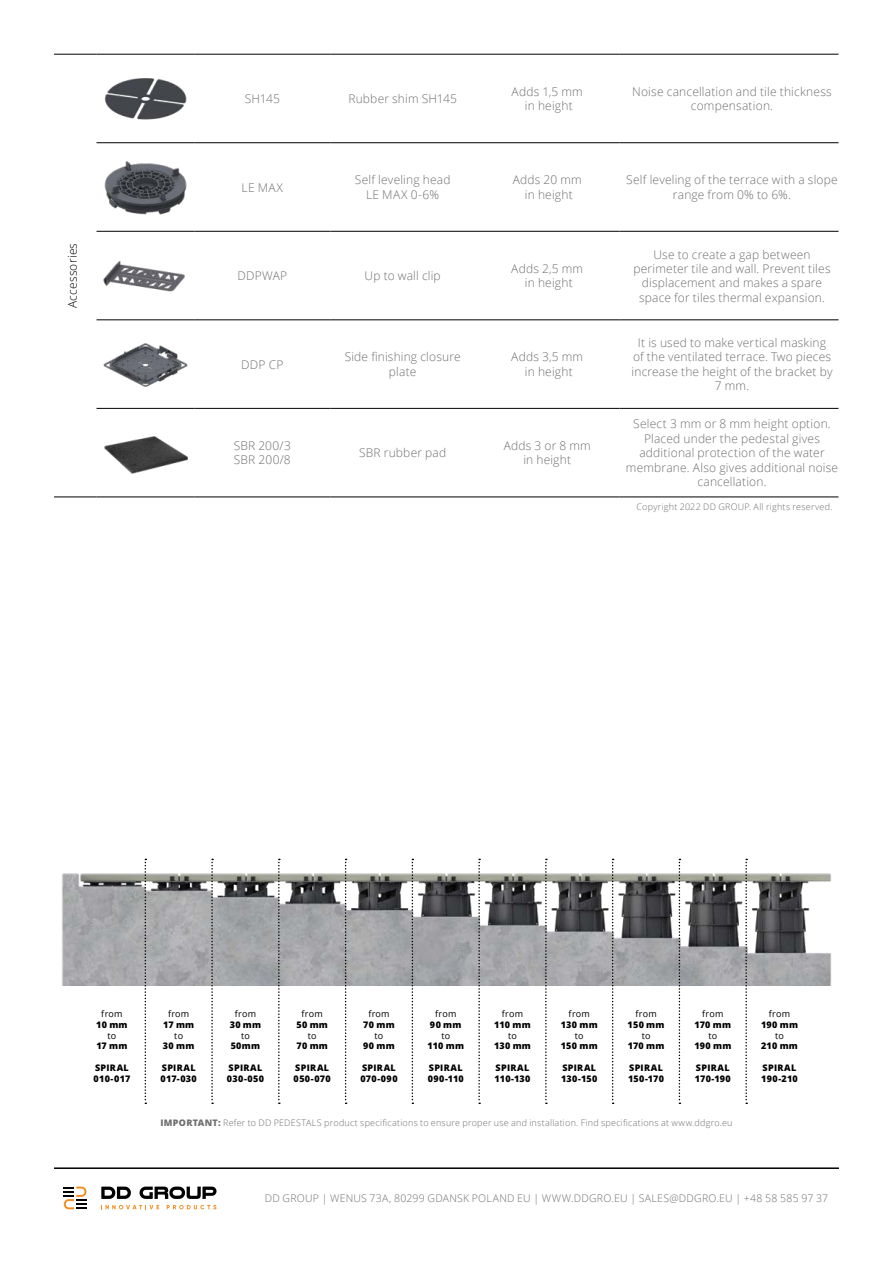
<style>
.page{position:relative;width:893px;height:1263px;background:#fff}
.page>*{position:absolute;margin:0;border:0;box-sizing:border-box;transform-origin:0 0}
.t1{font:300 12px/14.4px "Open Sans";letter-spacing:.015em;color:#706f6f;text-align:center}
.t2{font:300 12px "Open Sans";letter-spacing:.02em;color:#000}
.t3{font:300 10.5px "Open Sans";letter-spacing:.02em;color:#706f6f}
.t4{font:800 9px/10.8px "Open Sans";letter-spacing:.03em;color:#000}
.t5{font:300 9px "Open Sans";letter-spacing:.025em;color:#706f6f}
.t6{font:9px "Open Sans";letter-spacing:.025em;color:#000}
.s1{font-weight:800}
</style>
<div class="page">
<svg style="left:101px;top:1186px;width:30px;height:13px"></svg>
<svg style="left:140px;top:1186px;width:77px;height:13px"></svg>
<svg style="left:101px;top:1205px;width:58px;height:4px"></svg>
<svg style="left:167px;top:1205px;width:50px;height:4px"></svg>
<svg style="left:64px;top:1186px;width:22px;height:23px"></svg>
<hr style="left:54px;top:1167px;width:785px;height:2px;background:#000">
<img style="left:62px;top:859px;width:769px;height:126px">
<svg style="left:145px;top:859px;width:1px;height:245px"></svg>
<svg style="left:211px;top:859px;width:2px;height:245px"></svg>
<svg style="left:278px;top:859px;width:2px;height:245px"></svg>
<svg style="left:345px;top:859px;width:2px;height:245px"></svg>
<svg style="left:412px;top:859px;width:1px;height:245px"></svg>
<svg style="left:478px;top:859px;width:2px;height:245px"></svg>
<svg style="left:545px;top:859px;width:2px;height:245px"></svg>
<svg style="left:612px;top:859px;width:2px;height:245px"></svg>
<svg style="left:679px;top:859px;width:1px;height:245px"></svg>
<svg style="left:745px;top:859px;width:2px;height:245px"></svg>
<hr style="left:54px;top:54px;width:43px;height:1px;background:#000">
<hr style="left:97px;top:54px;width:97px;height:1px;background:#000">
<hr style="left:194px;top:54px;width:136px;height:1px;background:#000">
<hr style="left:330px;top:54px;width:145px;height:1px;background:#000">
<hr style="left:475px;top:54px;width:145px;height:1px;background:#000">
<hr style="left:620px;top:54px;width:218px;height:1px;background:#000">
<hr style="left:97px;top:142px;width:97px;height:1px;background:#000">
<hr style="left:194px;top:142px;width:136px;height:1px;background:#000">
<hr style="left:330px;top:142px;width:145px;height:1px;background:#000">
<hr style="left:475px;top:142px;width:145px;height:1px;background:#000">
<hr style="left:620px;top:142px;width:218px;height:1px;background:#000">
<hr style="left:97px;top:231px;width:97px;height:1px;background:#000">
<hr style="left:194px;top:231px;width:136px;height:1px;background:#000">
<hr style="left:330px;top:231px;width:145px;height:1px;background:#000">
<hr style="left:475px;top:231px;width:145px;height:1px;background:#000">
<hr style="left:620px;top:231px;width:218px;height:1px;background:#000">
<hr style="left:97px;top:320px;width:97px;height:1px;background:#000">
<hr style="left:194px;top:320px;width:136px;height:1px;background:#000">
<hr style="left:330px;top:320px;width:145px;height:1px;background:#000">
<hr style="left:475px;top:320px;width:145px;height:1px;background:#000">
<hr style="left:620px;top:320px;width:218px;height:1px;background:#000">
<hr style="left:97px;top:408px;width:97px;height:1px;background:#000">
<hr style="left:194px;top:408px;width:136px;height:1px;background:#000">
<hr style="left:330px;top:408px;width:145px;height:1px;background:#000">
<hr style="left:475px;top:408px;width:145px;height:1px;background:#000">
<hr style="left:620px;top:408px;width:218px;height:1px;background:#000">
<hr style="left:54px;top:497px;width:43px;height:1px;background:#000">
<hr style="left:97px;top:497px;width:97px;height:1px;background:#000">
<hr style="left:194px;top:497px;width:136px;height:1px;background:#000">
<hr style="left:330px;top:497px;width:145px;height:1px;background:#000">
<hr style="left:475px;top:497px;width:145px;height:1px;background:#000">
<hr style="left:620px;top:497px;width:218px;height:1px;background:#000">
<img style="left:104px;top:78px;width:83px;height:42px">
<img style="left:104px;top:161px;width:83px;height:54px">
<img style="left:103px;top:261px;width:82px;height:31px">
<img style="left:103px;top:343px;width:85px;height:44px">
<img style="left:104px;top:436px;width:84px;height:38px">
<p class="t2" style="left:64px;top:308px;width:66px;rotate:-90deg">Accessories</p>
<p class="t1" style="left:245px;top:91px;width:37px">SH145</p>
<p class="t1" style="left:348px;top:91px;width:110px">Rubber shim SH145</p>
<p class="t1" style="left:512px;top:84px;width:73px">Adds 1,5 mm in height</p>
<p class="t1" style="left:632px;top:84px;width:201px">Noise cancellation and tile thickness compensation.</p>
<p class="t1" style="left:242px;top:180px;width:43px">LE MAX</p>
<p class="t1" style="left:355px;top:173px;width:97px">Self leveling head<br>LE MAX 0-6%</p>
<p class="t1" style="left:513px;top:173px;width:70px">Adds 20 mm in height</p>
<p class="t1" style="left:626px;top:173px;width:213px">Self leveling of the terrace with a slope range from 0% to 6%.</p>
<p class="t1" style="left:237px;top:268px;width:51px">DDPWAP</p>
<p class="t1" style="left:365px;top:268px;width:78px">Up to wall clip</p>
<p class="t1" style="left:511px;top:261px;width:73px">Adds 2,5 mm in height</p>
<p class="t1" style="left:241px;top:357px;width:44px">DDP CP</p>
<p class="t1" style="left:345px;top:350px;width:117px">Side finishing closure plate</p>
<p class="t1" style="left:511px;top:350px;width:73px">Adds 3,5 mm in height</p>
<p class="t1" style="left:234px;top:438px;width:59px;text-align:left">SBR 200/3<br>SBR 200/8</p>
<p class="t1" style="left:359px;top:445px;width:89px">SBR rubber pad</p>
<p class="t1" style="left:504px;top:438px;width:89px">Adds 3 or 8 mm in height</p>
<p class="t1" style="left:633px;top:247px;width:199px">Use to create a gap between perimeter tile and wall. Prevent tiles displacement and makes a spare space for tiles thermal expansion.</p>
<p class="t1" style="left:631px;top:335px;width:203px">It is used to make vertical masking of the ventilated terrace. Two pieces increase the height of the bracket by<br>7 mm.</p>
<p class="t1" style="left:626px;top:417px;width:214px">Select 3 mm or 8 mm height option.<br>Placed under the pedestal gives additional protection of the water membrane. Also gives additional noise cancellation.</p>
<p class="t5" style="left:637px;top:500px;width:197px">Copyright 2022 DD GROUP. All rights reserved.</p>
<p class="t6" style="left:101px;top:1007px;width:23px">from</p>
<p class="t4" style="left:96px;top:1019px;width:33px">10 mm</p>
<p class="t6" style="left:108px;top:1029px;width:10px">to</p>
<p class="t4" style="left:96px;top:1040px;width:33px">17 mm</p>
<p class="t4" style="left:94px;top:1062px;width:38px">SPIRAL<br>010-017</p>
<p class="t6" style="left:168px;top:1007px;width:23px">from</p>
<p class="t4" style="left:163px;top:1019px;width:33px">17 mm</p>
<p class="t6" style="left:174px;top:1029px;width:10px">to</p>
<p class="t4" style="left:163px;top:1040px;width:33px">30 mm</p>
<p class="t4" style="left:161px;top:1062px;width:38px">SPIRAL<br>017-030</p>
<p class="t6" style="left:235px;top:1007px;width:23px">from</p>
<p class="t4" style="left:230px;top:1019px;width:33px">30 mm</p>
<p class="t6" style="left:241px;top:1029px;width:10px">to</p>
<p class="t4" style="left:231px;top:1040px;width:31px">50mm</p>
<p class="t4" style="left:227px;top:1062px;width:39px">SPIRAL<br>030-050</p>
<p class="t6" style="left:302px;top:1007px;width:23px">from</p>
<p class="t4" style="left:296px;top:1019px;width:33px">50 mm</p>
<p class="t6" style="left:308px;top:1029px;width:10px">to</p>
<p class="t4" style="left:297px;top:1040px;width:33px">70 mm</p>
<p class="t4" style="left:294px;top:1062px;width:39px">SPIRAL<br>050-070</p>
<p class="t6" style="left:368px;top:1007px;width:23px">from</p>
<p class="t4" style="left:363px;top:1019px;width:33px">70 mm</p>
<p class="t6" style="left:375px;top:1029px;width:10px">to</p>
<p class="t4" style="left:363px;top:1040px;width:33px">90 mm</p>
<p class="t4" style="left:360px;top:1062px;width:39px">SPIRAL<br>070-090</p>
<p class="t6" style="left:435px;top:1007px;width:23px">from</p>
<p class="t4" style="left:430px;top:1019px;width:33px">90 mm</p>
<p class="t6" style="left:441px;top:1029px;width:10px">to</p>
<p class="t4" style="left:427px;top:1040px;width:38px">110 mm</p>
<p class="t4" style="left:428px;top:1062px;width:38px">SPIRAL<br>090-110</p>
<p class="t6" style="left:502px;top:1007px;width:23px">from</p>
<p class="t4" style="left:494px;top:1019px;width:38px">110 mm</p>
<p class="t6" style="left:508px;top:1029px;width:10px">to</p>
<p class="t4" style="left:494px;top:1040px;width:38px">130 mm</p>
<p class="t4" style="left:495px;top:1062px;width:37px">SPIRAL<br>110-130</p>
<p class="t6" style="left:569px;top:1007px;width:23px">from</p>
<p class="t4" style="left:561px;top:1019px;width:38px">130 mm</p>
<p class="t6" style="left:575px;top:1029px;width:10px">to</p>
<p class="t4" style="left:561px;top:1040px;width:38px">150 mm</p>
<p class="t4" style="left:561px;top:1062px;width:38px">SPIRAL<br>130-150</p>
<p class="t6" style="left:635px;top:1007px;width:23px">from</p>
<p class="t4" style="left:628px;top:1019px;width:38px">150 mm</p>
<p class="t6" style="left:642px;top:1029px;width:10px">to</p>
<p class="t4" style="left:628px;top:1040px;width:38px">170 mm</p>
<p class="t4" style="left:628px;top:1062px;width:37px">SPIRAL<br>150-170</p>
<p class="t6" style="left:702px;top:1007px;width:23px">from</p>
<p class="t4" style="left:694px;top:1019px;width:38px">170 mm</p>
<p class="t6" style="left:708px;top:1029px;width:10px">to</p>
<p class="t4" style="left:694px;top:1040px;width:39px">190 mm</p>
<p class="t4" style="left:695px;top:1062px;width:37px">SPIRAL<br>170-190</p>
<p class="t5" style="left:161px;top:1116px;width:573px"><span class="s1">IMPORTANT:</span> Refer to DD PEDESTALS product specifications to ensure proper use and installation. Find specifications at www.ddgro.eu</p>
<p class="t6" style="left:769px;top:1007px;width:23px">from</p>
<p class="t4" style="left:761px;top:1019px;width:39px">190 mm</p>
<p class="t6" style="left:775px;top:1029px;width:10px">to</p>
<p class="t4" style="left:761px;top:1040px;width:38px">210 mm</p>
<p class="t4" style="left:761px;top:1062px;width:38px">SPIRAL<br>190-210</p>
<p class="t3" style="left:265px;top:1191px;width:565px">DD GROUP | WENUS 73A, 80299 GDANSK POLAND EU | WWW.DDGRO.EU | SALES@DDGRO.EU | +48 58 585 97 37</p>
</div>
